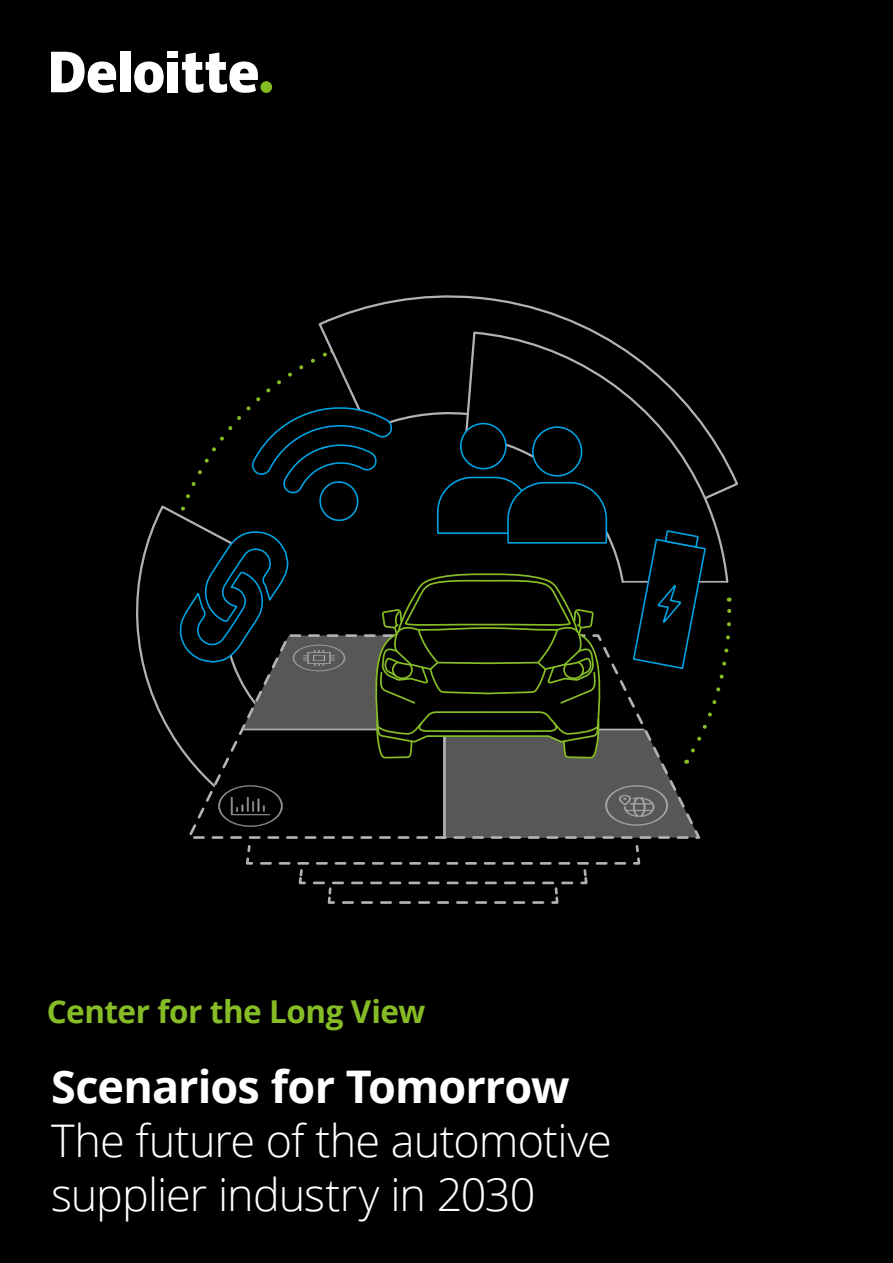
<style>
.page{position:relative;width:893px;height:1263px;background:#000}
.page>*{position:absolute;margin:0;border:0;box-sizing:border-box;transform-origin:0 0}
.t1{font:300 45px/54px "Open Sans";letter-spacing:-.02em;color:#fff}
.t2{font:700 45px "Open Sans";letter-spacing:-.02em;color:#fff}
.t3{font:700 31.5px "Open Sans";letter-spacing:-.015em;color:#86bc25}
</style>
<div class="page">
<div style="left:260px;top:81px;width:12px;height:12px;background:#85bc22;border-radius:50%"></div>
<div style="left:120px;top:52px;width:10px;height:40px;background:#fff"></div>
<svg style="left:134px;top:61px;width:30px;height:32px"></svg>
<div style="left:168px;top:62px;width:10px;height:30px;background:#fff"></div>
<div style="left:168px;top:52px;width:10px;height:6px;background:#fff"></div>
<svg style="left:182px;top:53px;width:76px;height:40px"></svg>
<svg style="left:51px;top:52px;width:65px;height:41px"></svg>
<svg style="left:318px;top:295px;width:420px;height:192px"></svg>
<svg style="left:464px;top:330px;width:266px;height:77px"></svg>
<svg style="left:136px;top:407px;width:597px;height:497px"></svg>
<p class="t3" style="left:47px;top:989px;width:380px">Center for the Long View</p>
<p class="t2" style="left:51px;top:1055px;width:520px">Scenarios for Tomorrow</p>
<p class="t1" style="left:51px;top:1112px;width:562px">The future of the automotive supplier industry in 2030</p>
</div>
